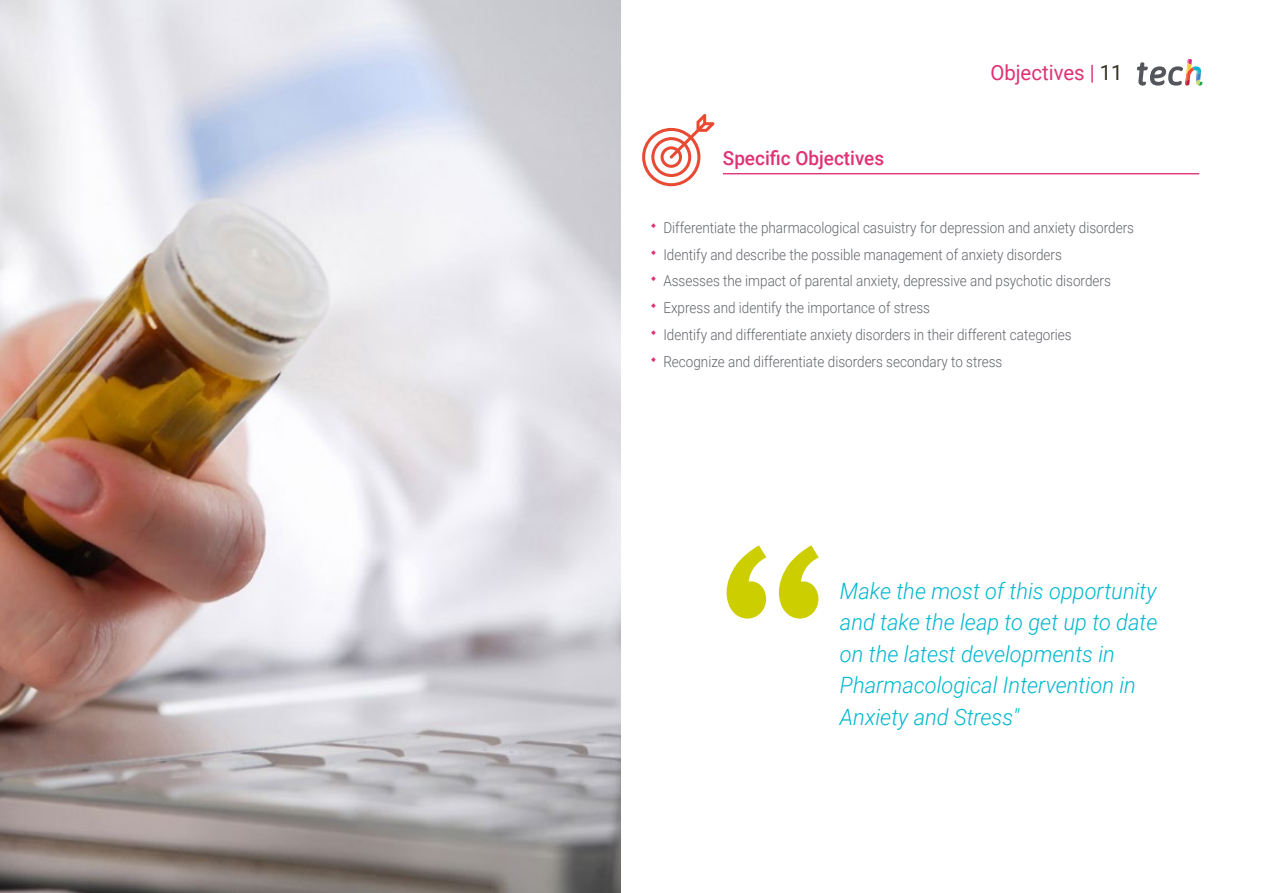
<style>
.page{position:relative;width:1263px;height:893px;background:#fff}
.page>*{position:absolute;margin:0;border:0;box-sizing:border-box;transform-origin:0 0}
.t1{font:italic 300 22.5px/31.5px "Roboto";color:#00b7cf}
.t2{font:21px "Roboto";color:#df3174}
.t3{font:500 19.5px "Roboto";color:#df3174}
.t4{font:300 15px/26.7px "Roboto";color:#61646a;scale:.9 1}
.s1{color:#312e20}
</style>
<div class="page">
<img style="left:0;top:0;width:621px;height:893px">
<svg style="left:726px;top:545px;width:93px;height:74px"></svg>
<hr style="left:723px;top:173px;width:476px;height:1px;background:#df3174">
<svg style="left:642px;top:114px;width:72px;height:72px"></svg>
<svg style="left:1137px;top:59px;width:65px;height:27px"></svg>
<h3 class="t3" style="left:723px;top:144px;width:163px">Specific Objectives</h3>
<h2 class="t2" style="left:990px;top:57px;width:134px">Objectives | <span class="s1">11</span></h2>
<p class="t4" style="left:663px;top:214px;width:524px">Differentiate the pharmacological casuistry for depression and anxiety disorders Identify and describe the possible management of anxiety disorders<br>Assesses the impact of parental anxiety, depressive and psychotic disorders Express and identify the importance of stress<br>Identify and differentiate anxiety disorders in their different categories Recognize and differentiate disorders secondary to stress</p>
<h1 class="t1" style="left:840px;top:574px;width:319px">Make the most of this opportunity and take the leap to get up to date on the latest developments in<br>Pharmacological Intervention in<br>Anxiety and Stress"</h1>
</div>
